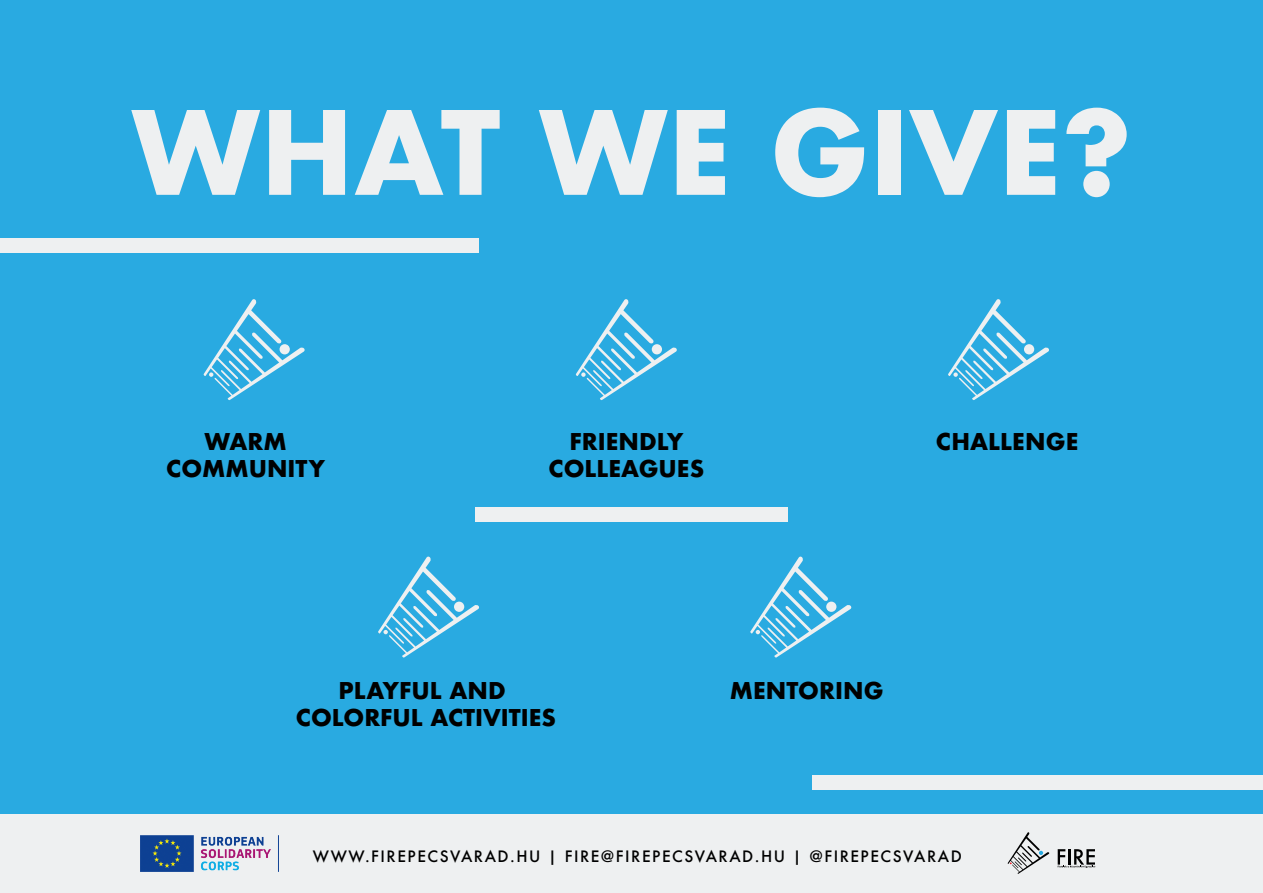
<style>
.page{position:relative;width:1263px;height:893px;background:#29aae1}
.page>*{position:absolute;margin:0;border:0;box-sizing:border-box;transform-origin:0 0}
.t1{font:700 112.5px "Futura";color:#eef0f1}
.t2{font:700 22.5px/27px "Futura";color:#000;text-align:center}
.t3{font:500 15.3px "Futura";letter-spacing:.1em;color:#000}
</style>
<div class="page">
<div style="left:0;top:814px;width:1263px;height:79px;background:#eef0f1"></div>
<svg style="left:1058px;top:849px;width:37px;height:19px"></svg>
<svg style="left:1007px;top:832px;width:42px;height:42px"></svg>
<img style="left:140px;top:835px;width:131px;height:36px">
<div style="left:475px;top:507px;width:313px;height:15px;background:#eef0f1"></div>
<div style="left:0;top:238px;width:479px;height:15px;background:#eef0f1"></div>
<div style="left:812px;top:775px;width:451px;height:15px;background:#eef0f1"></div>
<svg style="left:203px;top:299px;width:102px;height:101px"></svg>
<div style="left:280px;top:344px;width:10px;height:10px;background:#eef0f1;border-radius:50%"></div>
<svg style="left:576px;top:299px;width:101px;height:101px"></svg>
<div style="left:652px;top:344px;width:10px;height:10px;background:#eef0f1;border-radius:50%"></div>
<svg style="left:948px;top:299px;width:101px;height:101px"></svg>
<div style="left:1024px;top:344px;width:10px;height:10px;background:#eef0f1;border-radius:50%"></div>
<svg style="left:378px;top:556px;width:101px;height:102px"></svg>
<div style="left:454px;top:602px;width:10px;height:10px;background:#eef0f1;border-radius:50%"></div>
<svg style="left:750px;top:556px;width:102px;height:102px"></svg>
<div style="left:826px;top:602px;width:10px;height:10px;background:#eef0f1;border-radius:50%"></div>
<h1 class="t1" style="left:131px;top:71px;width:1002px">WHAT WE GIVE?</h1>
<p class="t2" style="left:166px;top:428px;width:160px">WARM<br>COMMUNITY</p>
<p class="t2" style="left:548px;top:428px;width:157px">FRIENDLY<br>COLLEAGUES</p>
<p class="t2" style="left:936px;top:428px;width:144px">CHALLENGE</p>
<p class="t2" style="left:296px;top:677px;width:262px">PLAYFUL AND<br>COLORFUL ACTIVITIES</p>
<p class="t2" style="left:730px;top:677px;width:155px">MENTORING</p>
<p class="t3" style="left:313px;top:846px;width:650px">WWW.FIREPECSVARAD.HU | FIRE@FIREPECSVARAD.HU | @FIREPECSVARAD</p>
</div>
